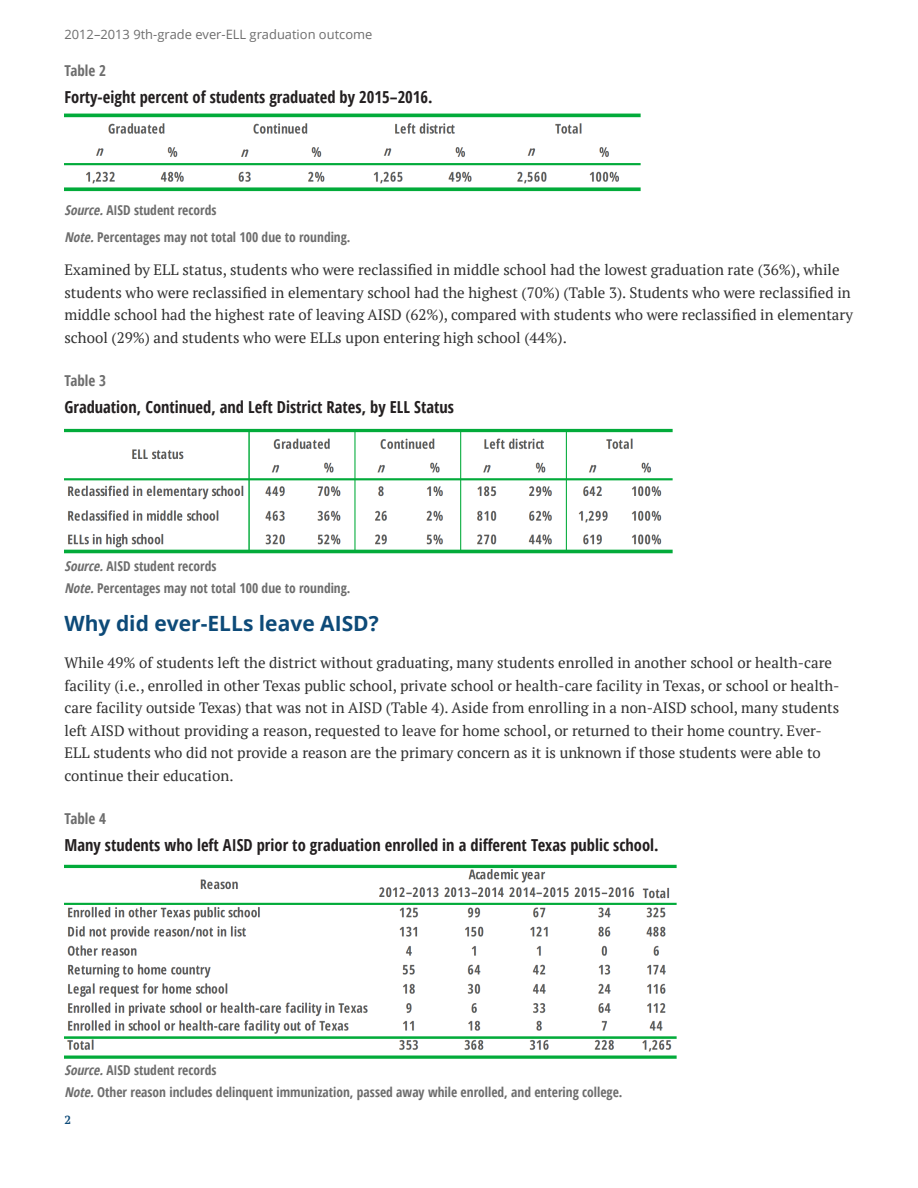
<style>
.page{position:relative;width:918px;height:1188px;background:#fff}
.page>*{position:absolute;margin:0;border:0;box-sizing:border-box;transform-origin:0 0}
.Heading{font:700 21px "Open Sans";color:#0d4a78}
.Figure_Title{font:700 condensed 16.5px "Open Sans";color:#231f20}
.Body{font:15px/22.5px "PT Serif";color:#303030}
.Figure_Number{font:700 condensed 15px "Open Sans";color:#6d6d6d}
.Figure_Source{font:700 condensed 13.5px "Open Sans";color:#6d6d6d}
.t1{font:12.9px "Open Sans";color:#6d6d6d}
.Page_number{font:700 11.7px "PT Serif";color:#0d4a78}
.s1{font-style:italic}
</style>
<div class="page">
<img style="left:64px;top:113px;width:576px;height:79px">
<img style="left:64px;top:428px;width:608px;height:126px">
<img style="left:64px;top:864px;width:612px;height:195px">
<p class="t1" style="left:64px;top:25px;width:309px">2012–2013 9th-grade ever-ELL graduation outcome</p>
<h6 class="Figure_Number" style="left:64px;top:60px;width:43px">Table 2</h6>
<h5 class="Figure_Title" style="left:64px;top:85px;width:370px">Forty-eight percent of students graduated by 2015–2016.</h5>
<p class="Figure_Source" style="left:64px;top:201px;width:153px"><span class="s1">Source.</span>AISD student records</p>
<p class="Figure_Source" style="left:64px;top:228px;width:288px"><span class="s1">Note.</span>Percentages may not total 100 due to rounding.</p>
<p class="Body" style="left:64px;top:259px;width:790px">Examined by ELL status, students who were reclassified in middle school had the lowest graduation rate (36%), while students who were reclassified in elementary school had the highest (70%) (Table 3). Students who were reclassified in middle school had the highest rate of leaving AISD (62%), compared with students who were reclassified in elementary school (29%) and students who were ELLs upon entering high school (44%).</p>
<h6 class="Figure_Number" style="left:64px;top:371px;width:43px">Table 3</h6>
<h5 class="Figure_Title" style="left:64px;top:396px;width:391px">Graduation, Continued, and Left District Rates, by ELL Status</h5>
<p class="Figure_Source" style="left:64px;top:557px;width:153px"><span class="s1">Source.</span>AISD student records</p>
<p class="Figure_Source" style="left:64px;top:579px;width:288px"><span class="s1">Note.</span>Percentages may not total 100 due to rounding.</p>
<h4 class="Heading" style="left:64px;top:609px;width:316px">Why did ever-ELLs leave AISD?</h4>
<p class="Body" style="left:64px;top:652px;width:777px">While 49% of students left the district without graduating, many students enrolled in another school or health-care facility (i.e., enrolled in other Texas public school, private school or health-care facility in Texas, or school or health&shy;care facility outside Texas) that was not in AISD (Table 4). Aside from enrolling in a non-AISD school, many students left AISD without providing a reason, requested to leave for home school, or returned to their home country. Ever-ELL students who did not provide a reason are the primary concern as it is unknown if those students were able to continue their education.</p>
<h6 class="Figure_Number" style="left:64px;top:809px;width:43px">Table 4</h6>
<h5 class="Figure_Title" style="left:64px;top:834px;width:596px">Many students who left AISD prior to graduation enrolled in a different Texas public school.</h5>
<p class="Figure_Source" style="left:64px;top:1061px;width:153px"><span class="s1">Source.</span>AISD student records</p>
<p class="Figure_Source" style="left:64px;top:1083px;width:560px"><span class="s1">Note.</span>Other reason includes delinquent immunization, passed away while enrolled, and entering college.</p>
<p class="Page_number" style="left:64px;top:1112px;width:8px">2</p>
</div>
